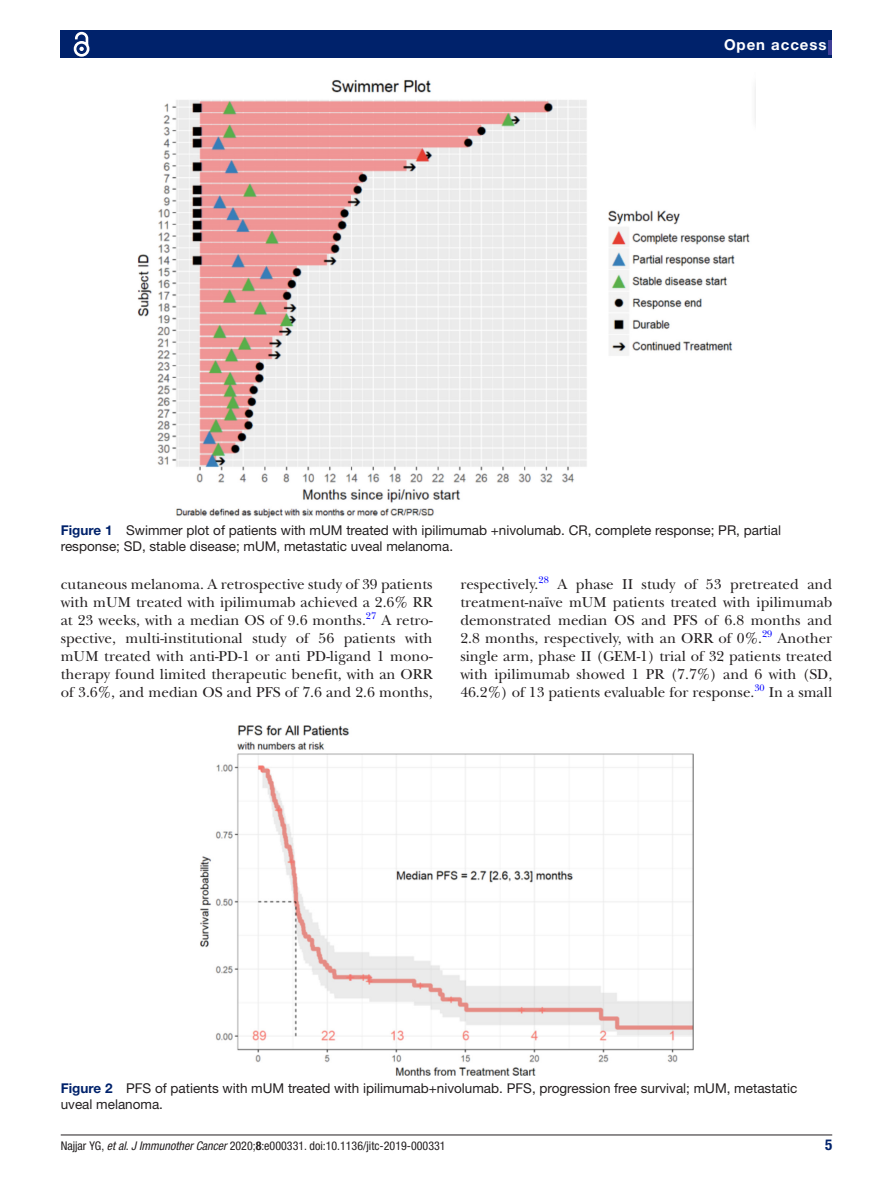
<style>
.page{position:relative;width:893px;height:1191px;background:#fff}
.page>*{position:absolute;margin:0;border:0;box-sizing:border-box;transform-origin:0 0}
.t1{font:15px/18px "New Baskerville";color:#231f20;text-align:justify}
.t2{font:700 15px "Helvetica Neue LT Std";letter-spacing:.065em;color:#fff}
.t3{font:700 condensed 15px "Helvetica Neue LT Std";color:#00226b}
.t4{font:13.5px/16.2px "Helvetica Neue LT Std";color:#231f20}
.t5{font:condensed 12px "Helvetica Neue LT Std";color:#231f20}
.t6{font:9.9px "New Baskerville";color:#00f}
.s1{font-weight:700;color:#00226b}
.s2{font-style:italic}
.s3{font-weight:700}
</style>
<div class="page">
<hr style="left:61px;top:1134px;width:771px;height:1px;background:#231f20">
<div style="left:61px;top:31px;width:771px;height:27px;background:#00226b"></div>
<hr style="left:828px;top:40px;width:4px;height:15px;background:#414099">
<svg style="left:73px;top:31px;width:17px;height:26px"></svg>
<img style="left:138px;top:79px;width:612px;height:438px">
<img style="left:200px;top:725px;width:494px;height:350px">
<p class="t2" style="left:724px;top:35px;width:104px">Open access</p>
<p class="t4" style="left:61px;top:522px;width:722px"><span class="s1">Figure 1</span> Swimmer plot of patients with mUM treated with ipilimumab +nivolumab. CR, complete response; PR, partial response; SD, stable disease; mUM, metastatic uveal melanoma.</p>
<p class="t1" style="left:61px;top:575px;width:373px">cutaneous melanoma. A retrospective study of 39 patients with mUM treated with ipilimumab achieved a 2.6% RR at 23 weeks, with a median OS of 9.6 months.</p>
<p class="t6" style="left:366px;top:609px;width:12px">27</p>
<p class="t1" style="left:61px;top:611px;width:373px;text-indent:321px">A retro&shy;spective, multi-institutional study of 56 patients with mUM treated with anti-PD-1 or anti PD-ligand 1 mono&shy;therapy found limited therapeutic benefit, with an ORR of 3.6%, and median OS and PFS of 7.6 and 2.6 months,</p>
<p class="t1" style="left:460px;top:575px;width:80px">respectively.</p>
<p class="t6" style="left:538px;top:573px;width:12px">28</p>
<p class="t1" style="left:460px;top:575px;width:373px;text-indent:97px">A phase II study of 53 pretreated and treatment-naïve mUM patients treated with ipilimumab demonstrated median OS and PFS of 6.8 months and 2.8 months, respectively, with an ORR of 0%.</p>
<p class="t6" style="left:762px;top:627px;width:12px">29</p>
<p class="t1" style="left:460px;top:629px;width:373px;text-indent:317px">Another single arm, phase II (GEM-1) trial of 32 patients treated with ipilimumab showed 1 PR (7.7%) and 6 with (SD, 46.2%) of 13 patients evaluable for response.</p>
<p class="t6" style="left:754px;top:681px;width:12px">30</p>
<p class="t1" style="left:769px;top:683px;width:65px">In a small</p>
<p class="t4" style="left:61px;top:1080px;width:738px"><span class="s1">Figure 2</span> PFS of patients with mUM treated with ipilimumab+nivolumab. PFS, progression free survival; mUM, metastatic uveal melanoma.</p>
<p class="t5" style="left:61px;top:1138px;width:386px">Najjar YG, <span class="s2">et al</span>. <span class="s2">J Immunother Cancer</span> 2020;<span class="s3">8</span>:e000331. doi:10.1136/jitc-2019-000331</p>
<p class="t3" style="left:825px;top:1135px;width:9px">5</p>
</div>
